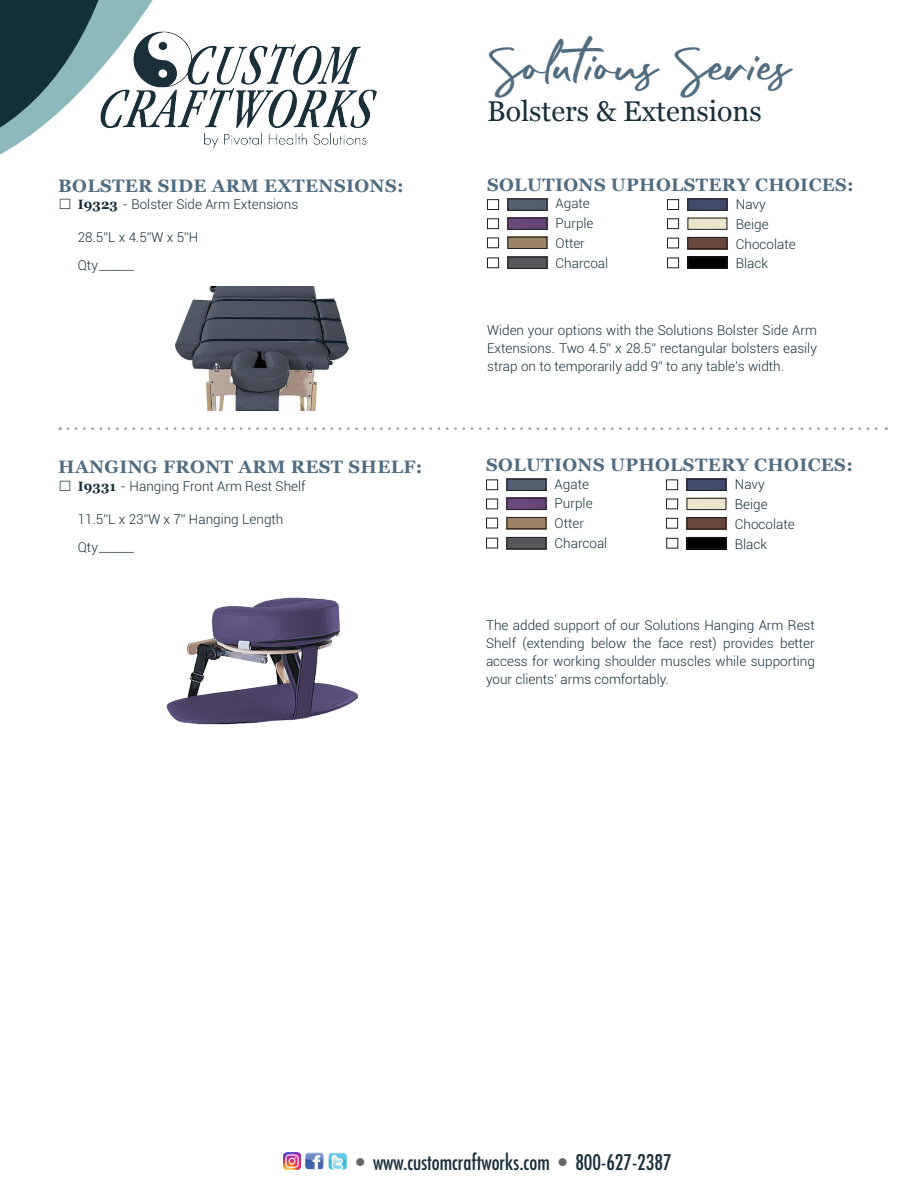
<style>
.page{position:relative;width:918px;height:1188px;background:#fff}
.page>*{position:absolute;margin:0;border:0;box-sizing:border-box;transform-origin:0 0}
.Feature_Header{font:39px "Rafttel Script DEMO Regular";color:#516c80}
.t1{font:28.5px "Georgia";color:#192f3a}
.t2{font:condensed 21px "Futura";color:#192f3a}
.t3{font:700 18px "Georgia";letter-spacing:.02em;color:#516c80}
.t4{font:300 13.5px/18px "Roboto";color:#192f3a;text-align:justify}
.s1{font-family:"Georgia";font-weight:700}
.s2{color:#656666}
</style>
<div class="page">
<img style="left:510px;top:201px;width:35px;height:8px">
<div style="left:508px;top:199px;width:39px;height:12px;border:1px solid #231f20"></div>
<img style="left:510px;top:220px;width:35px;height:8px">
<div style="left:508px;top:218px;width:39px;height:12px;border:1px solid #231f20"></div>
<img style="left:510px;top:239px;width:35px;height:8px">
<div style="left:508px;top:237px;width:39px;height:12px;border:1px solid #231f20"></div>
<img style="left:510px;top:259px;width:35px;height:8px">
<div style="left:508px;top:257px;width:39px;height:12px;border:1px solid #231f20"></div>
<div style="left:487px;top:199px;width:12px;height:11px;border:1px solid #231f20"></div>
<div style="left:487px;top:218px;width:12px;height:11px;border:1px solid #231f20"></div>
<div style="left:487px;top:238px;width:12px;height:10px;border:1px solid #231f20"></div>
<div style="left:487px;top:258px;width:12px;height:10px;border:1px solid #231f20"></div>
<img style="left:690px;top:201px;width:35px;height:8px">
<div style="left:688px;top:199px;width:39px;height:12px;border:1px solid #231f20"></div>
<div style="left:688px;top:218px;width:39px;height:12px;border:1px solid #231f20"></div>
<img style="left:690px;top:239px;width:35px;height:8px">
<div style="left:688px;top:237px;width:39px;height:12px;border:1px solid #231f20"></div>
<div style="left:667px;top:199px;width:12px;height:11px;border:1px solid #231f20"></div>
<div style="left:667px;top:218px;width:12px;height:11px;border:1px solid #231f20"></div>
<div style="left:667px;top:238px;width:12px;height:10px;border:1px solid #231f20"></div>
<div style="left:667px;top:258px;width:12px;height:10px;border:1px solid #231f20"></div>
<img style="left:690px;top:259px;width:35px;height:8px">
<div style="left:688px;top:257px;width:39px;height:12px;border:1px solid #231f20"></div>
<img style="left:174px;top:286px;width:175px;height:125px">
<svg style="left:68px;top:427px;width:819px;height:3px"></svg>
<img style="left:166px;top:597px;width:192px;height:128px">
<img style="left:509px;top:481px;width:35px;height:8px">
<div style="left:507px;top:479px;width:39px;height:12px;border:1px solid #231f20"></div>
<img style="left:509px;top:500px;width:35px;height:8px">
<div style="left:507px;top:498px;width:39px;height:12px;border:1px solid #231f20"></div>
<img style="left:509px;top:519px;width:35px;height:8px">
<div style="left:507px;top:517px;width:39px;height:12px;border:1px solid #231f20"></div>
<img style="left:509px;top:539px;width:35px;height:8px">
<div style="left:507px;top:537px;width:39px;height:12px;border:1px solid #231f20"></div>
<div style="left:486px;top:480px;width:12px;height:10px;border:1px solid #231f20"></div>
<div style="left:486px;top:499px;width:12px;height:10px;border:1px solid #231f20"></div>
<div style="left:486px;top:518px;width:12px;height:10px;border:1px solid #231f20"></div>
<div style="left:486px;top:538px;width:12px;height:10px;border:1px solid #231f20"></div>
<img style="left:689px;top:481px;width:35px;height:8px">
<div style="left:687px;top:479px;width:39px;height:12px;border:1px solid #231f20"></div>
<div style="left:687px;top:498px;width:39px;height:12px;border:1px solid #231f20"></div>
<img style="left:689px;top:519px;width:35px;height:8px">
<div style="left:687px;top:517px;width:39px;height:12px;border:1px solid #231f20"></div>
<div style="left:666px;top:480px;width:12px;height:10px;border:1px solid #231f20"></div>
<div style="left:666px;top:499px;width:12px;height:10px;border:1px solid #231f20"></div>
<div style="left:666px;top:518px;width:12px;height:11px;border:1px solid #231f20"></div>
<div style="left:666px;top:538px;width:12px;height:10px;border:1px solid #231f20"></div>
<img style="left:689px;top:539px;width:36px;height:8px">
<div style="left:687px;top:537px;width:40px;height:12px;border:1px solid #231f20"></div>
<svg style="left:0;top:0;width:153px;height:155px"></svg>
<img style="left:80px;top:19px;width:297px;height:136px">
<img style="left:305px;top:1153px;width:19px;height:16px">
<img style="left:329px;top:1153px;width:18px;height:16px">
<img style="left:284px;top:1153px;width:16px;height:16px">
<p class="t3" style="left:58px;top:172px;width:347px">BOLSTER SIDE ARM EXTENSIONS:</p>
<p class="t4" style="left:58px;top:195px;width:241px">□ <span class="s1">I9323</span> - Bolster Side Arm Extensions</p>
<p class="t4" style="left:78px;top:227px;width:122px">28.5”L x 4.5”W x 5”H</p>
<p class="t4" style="left:78px;top:256px;width:58px">Qty______</p>
<p class="t3" style="left:58px;top:453px;width:366px">HANGING FRONT ARM REST SHELF:</p>
<p class="t4" style="left:58px;top:477px;width:249px">□ <span class="s1">I9331</span> - Hanging Front Arm Rest Shelf</p>
<p class="t4" style="left:78px;top:509px;width:207px">11.5”L x 23”W x 7” Hanging Length</p>
<p class="t4" style="left:78px;top:538px;width:58px">Qty______</p>
<p class="Feature_Header" style="left:487px;top:42px;width:305px">Solutions Series</p>
<p class="t1" style="left:487px;top:90px;width:276px">Bolsters &amp; Extensions</p>
<p class="t3" style="left:487px;top:171px;width:368px">SOLUTIONS UPHOLSTERY CHOICES:</p>
<p class="t4" style="left:556px;top:194px;width:36px">Agate</p>
<p class="t4" style="left:556px;top:214px;width:39px">Purple</p>
<p class="t4" style="left:556px;top:234px;width:31px">Otter</p>
<p class="t4" style="left:556px;top:254px;width:54px">Charcoal</p>
<p class="t4" style="left:736px;top:195px;width:31px">Navy</p>
<p class="t4" style="left:736px;top:214px;width:34px">Beige</p>
<p class="t4" style="left:736px;top:234px;width:61px">Chocolate</p>
<p class="t4" style="left:736px;top:254px;width:34px">Black</p>
<p class="t4" style="left:487px;top:321px;width:331px">Widen your options with the Solutions Bolster Side Arm Extensions. Two 4.5” x 28.5” rectangular bolsters easily strap on to temporarily add 9” to any table’s width.</p>
<p class="t3" style="left:486px;top:452px;width:368px">SOLUTIONS UPHOLSTERY CHOICES:</p>
<p class="t4" style="left:555px;top:474px;width:36px">Agate</p>
<p class="t4" style="left:555px;top:494px;width:39px">Purple</p>
<p class="t4" style="left:555px;top:514px;width:31px">Otter</p>
<p class="t4" style="left:555px;top:534px;width:54px">Charcoal</p>
<p class="t4" style="left:735px;top:475px;width:31px">Navy</p>
<p class="t4" style="left:735px;top:495px;width:34px">Beige</p>
<p class="t4" style="left:735px;top:515px;width:61px">Chocolate</p>
<p class="t4" style="left:735px;top:534px;width:34px">Black</p>
<p class="t4" style="left:486px;top:615px;width:330px">The added support of our Solutions Hanging Arm Rest Shelf (extending below the face rest) provides better access for working shoulder muscles while supporting your clients’ arms comfortably.</p>
<p class="t2" style="left:356px;top:1149px;width:317px"><span class="s2">•</span> www.customcraftworks.com <span class="s2">•</span> 800-627-2387</p>
</div>
